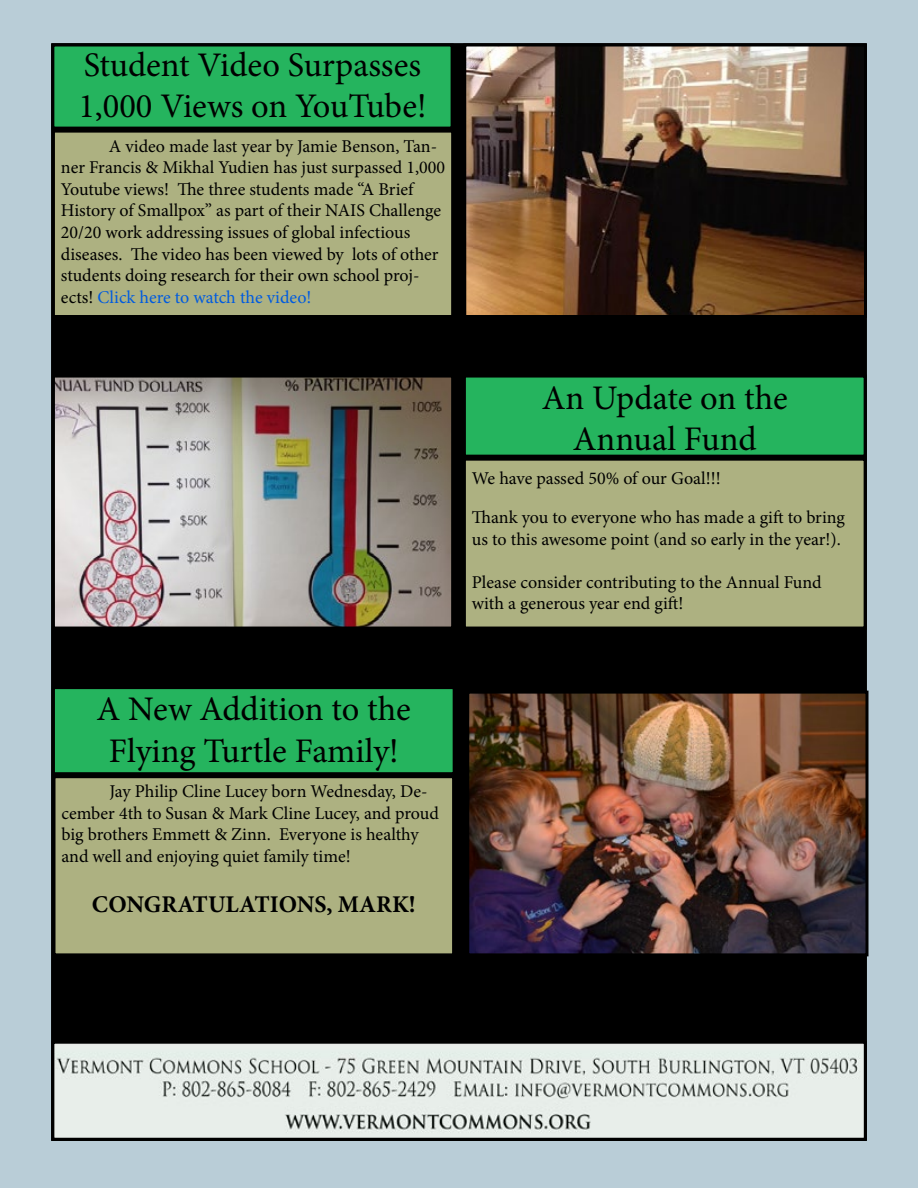
<style>
.page{position:relative;width:918px;height:1188px;background:#b9cdd7}
.page>*{position:absolute;margin:0;border:0;box-sizing:border-box;transform-origin:0 0}
.t1{font:34.5px/41.4px "Minion Pro";color:#000;text-align:center}
.t2{font:700 24px "Minion Pro";color:#000}
.t3{font:18px/21.6px "Minion Pro";color:#000}
.s1{color:#005bdf}
</style>
<div class="page">
<div style="left:51px;top:44px;width:816px;height:1097px;background:#000"></div>
<img style="left:55px;top:1045px;width:808px;height:92px">
<div style="left:51px;top:1041px;width:816px;height:100px;border:3px solid #000"></div>
<div style="left:53px;top:45px;width:399px;height:83px;background:#25b45e"></div>
<div style="left:51px;top:44px;width:403px;height:86px;border:3px solid #000"></div>
<div style="left:53px;top:131px;width:400px;height:185px;background:#adb181"></div>
<div style="left:52px;top:130px;width:402px;height:188px;border:3px solid #000"></div>
<div style="left:464px;top:376px;width:401px;height:80px;background:#25b45e"></div>
<div style="left:463px;top:375px;width:404px;height:83px;border:3px solid #000"></div>
<img style="left:467px;top:48px;width:396px;height:266px">
<div style="left:463px;top:44px;width:404px;height:274px;border:3px solid #000"></div>
<div style="left:464px;top:459px;width:401px;height:169px;background:#adb181"></div>
<div style="left:463px;top:458px;width:404px;height:172px;border:3px solid #000"></div>
<img style="left:56px;top:379px;width:394px;height:247px">
<div style="left:52px;top:375px;width:402px;height:255px;border:3px solid #000"></div>
<div style="left:53px;top:688px;width:401px;height:86px;background:#25b45e"></div>
<div style="left:52px;top:686px;width:404px;height:89px;border:3px solid #000"></div>
<div style="left:54px;top:777px;width:400px;height:178px;background:#adb181"></div>
<div style="left:52px;top:775px;width:403px;height:181px;border:3px solid #000"></div>
<img style="left:470px;top:695px;width:394px;height:257px">
<div style="left:466px;top:691px;width:402px;height:265px;border:3px solid #000"></div>
<h1 class="t1" style="left:78px;top:45px;width:350px;text-align:left">Student Video Surpasses<br>1,000 Views on YouTube!</h1>
<p class="t3" style="left:61px;top:135px;width:386px;text-indent:48px">A video made last year by Jamie Benson, Tan&shy;ner Francis &amp; Mikhal Yudien has just surpassed 1,000<br>Youtube views! The three students made “A Brief History of Smallpox” as part of their NAIS Challenge 20/20 work addressing issues of global infectious diseases. The video has been viewed by lots of other students doing research for their own school proj&shy;ects! <span class="s1">Click here to watch the video!</span></p>
<h1 class="t1" style="left:542px;top:377px;width:248px">An Update on the<br>Annual Fund</h1>
<p class="t3" style="left:472px;top:459px;width:375px;line-height:38.7px">We have passed 50% of our Goal!!!<br>Thank you to everyone who has made a gift to bring</p>
<p class="t3" style="left:472px;top:528px;width:370px">us to this awesome point (and so early in the year!).</p>
<p class="t3" style="left:472px;top:571px;width:351px">Please consider contributing to the Annual Fund with a generous year end gift!</p>
<h1 class="t1" style="left:97px;top:689px;width:316px">A New Addition to the<br>Flying Turtle Family!</h1>
<p class="t3" style="left:62px;top:781px;width:379px;text-indent:48px">Jay Philip Cline Lucey born Wednesday, De&shy;cember 4th to Susan &amp; Mark Cline Lucey, and proud big brothers Emmett &amp; Zinn. Everyone is healthy and well and enjoying quiet family time!</p>
<h2 class="t2" style="left:92px;top:888px;width:325px">CONGRATULATIONS, MARK!</h2>
</div>
